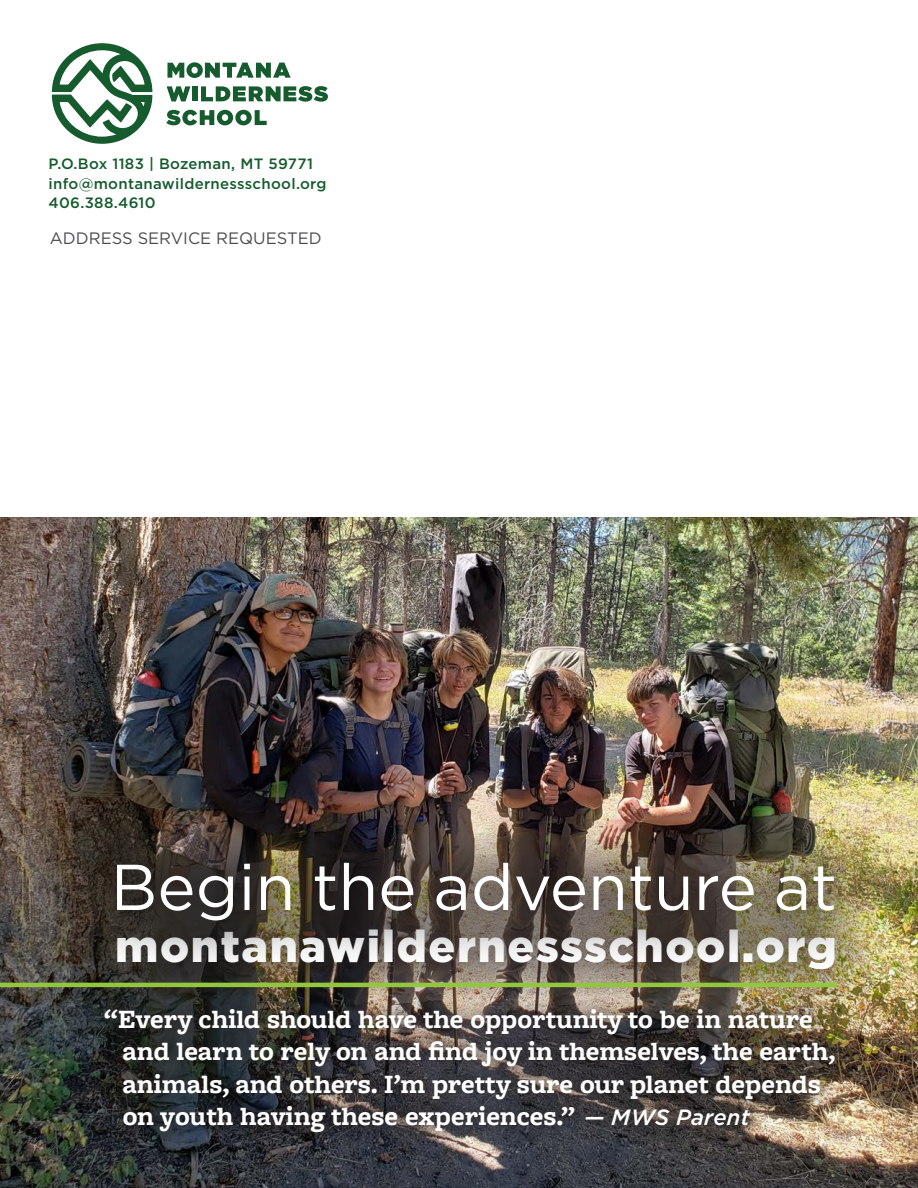
<style>
.page{position:relative;width:918px;height:1188px;background:#fff}
.page>*{position:absolute;margin:0;border:0;box-sizing:border-box;transform-origin:0 0}
.t1{font:64.65px "Gotham";color:#fff}
.t2{font:900 44.55px "Gotham";letter-spacing:.035em;color:#fff}
.t3{font:700 27.6px/32.5px "Freight Macro Pro";color:#fff}
.t4{font:16.5px "Gotham";color:#4b4c4d}
.t5{font:500 15px "Gotham";letter-spacing:.02em;color:#165b2e}
.s1{font-family:"Gotham";font-weight:500;font-style:italic;font-size:22.05px}
</style>
<div class="page">
<svg style="left:167px;top:62px;width:124px;height:16px"></svg>
<svg style="left:167px;top:86px;width:23px;height:15px"></svg>
<div style="left:193px;top:86px;width:5px;height:15px;background:#165b2e"></div>
<svg style="left:201px;top:86px;width:127px;height:16px"></svg>
<svg style="left:166px;top:110px;width:101px;height:15px"></svg>
<svg style="left:52px;top:43px;width:100px;height:101px"></svg>
<img style="left:0;top:517px;width:918px;height:671px">
<img style="left:57px;top:869px;width:838px;height:160px">
<img style="left:56px;top:804px;width:837px;height:175px">
<img style="left:88px;top:992px;width:764px;height:157px">
<hr style="left:0;top:983px;width:837px;height:4px;background:#91c63d">
<p class="t5" style="left:49px;top:155px;width:266px">P.O.Box 1183 | Bozeman, MT 59771</p>
<p class="t5" style="left:49px;top:175px;width:279px">info@montanawildernessschool.org</p>
<p class="t5" style="left:49px;top:194px;width:109px">406.388.4610</p>
<p class="t4" style="left:50px;top:229px;width:273px">ADDRESS SERVICE REQUESTED</p>
<p class="t1" style="left:111px;top:851px;width:728px">Begin the adventure at</p>
<p class="t2" style="left:115px;top:921px;width:723px">montanawildernessschool.org</p>
<p class="t3" style="left:123px;top:1002px;width:714px;text-indent:-19px">“Every child should have the opportunity to be in nature and learn to rely on and find joy in themselves, the earth, animals, and others. I’m pretty sure our planet depends on youth having these experiences.” <span class="s1">— MWS Parent</span></p>
</div>
